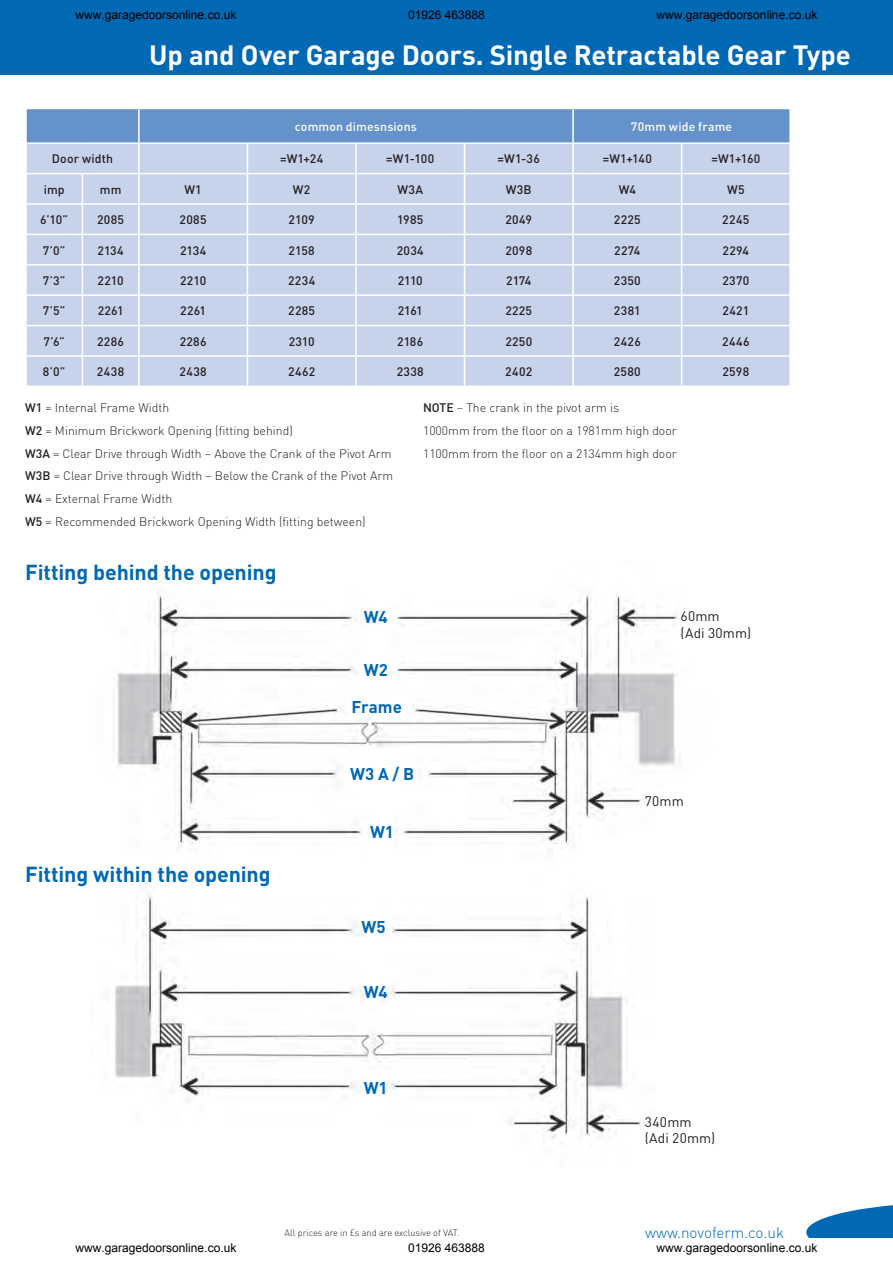
<style>
.page{position:relative;width:893px;height:1263px;background:#fff}
.page>*{position:absolute;margin:0;border:0;box-sizing:border-box;transform-origin:0 0}
.t1{font:700 27.6px "DIN";letter-spacing:-.005em;color:#fff}
.t2{font:700 21.45px "DIN";letter-spacing:-.005em;color:#0168b3}
.t3{font:700 16.8px "DIN";color:#0168b3}
.t4{font:300 15.3px "DIN";color:#0168b3}
.t5{font:13.8px/16.8px "DIN";color:#231f20}
.t6{font:300 12.3px/22.6px "DIN";color:#231f20}
.t7{font:500 12.3px "DIN";letter-spacing:.02em;color:#231f20}
.t8{font:500 12.3px "DIN";letter-spacing:.01em;color:#fff}
.t9{font:12px "Arial";color:#000}
.t10{font:300 9.15px "DIN";color:#231f20}
.s1{font-weight:500}
</style>
<div class="page">
<svg style="left:806px;top:1205px;width:87px;height:32px"></svg>
<div style="left:0;top:0;width:893px;height:75px;background:#0168b3"></div>
<svg style="left:26px;top:108px;width:764px;height:278px;background:#becee8"></svg>
<hr style="left:789px;top:357px;width:2px;height:29px;background:#fff">
<img style="left:113px;top:593px;width:567px;height:546px">
<p class="t9" style="left:76px;top:7px;width:162px">www.garagedoorsonline.co.uk</p>
<p class="t9" style="left:408px;top:7px;width:78px">01926 463888</p>
<p class="t9" style="left:657px;top:7px;width:162px">www.garagedoorsonline.co.uk</p>
<p class="t1" style="left:149px;top:37px;width:703px">Up and Over Garage Doors. Single Retractable Gear Type</p>
<p class="t8" style="left:295px;top:119px;width:124px">common dimesnsions</p>
<p class="t8" style="left:631px;top:119px;width:103px">70mm wide frame</p>
<p class="t7" style="left:52px;top:151px;width:62px">Door width</p>
<p class="t7" style="left:280px;top:151px;width:45px">=W1+24</p>
<p class="t7" style="left:386px;top:151px;width:50px">=W1-100</p>
<p class="t7" style="left:498px;top:151px;width:44px">=W1-36</p>
<p class="t7" style="left:603px;top:151px;width:51px">=W1+140</p>
<p class="t7" style="left:711px;top:151px;width:50px">=W1+160</p>
<p class="t7" style="left:44px;top:182px;width:22px">imp</p>
<p class="t7" style="left:100px;top:182px;width:23px">mm</p>
<p class="t7" style="left:184px;top:182px;width:19px">W1</p>
<p class="t7" style="left:293px;top:182px;width:19px">W2</p>
<p class="t7" style="left:397px;top:182px;width:27px">W3A</p>
<p class="t7" style="left:506px;top:182px;width:27px">W3B</p>
<p class="t7" style="left:619px;top:182px;width:19px">W4</p>
<p class="t7" style="left:727px;top:182px;width:19px">W5</p>
<p class="t7" style="left:40px;top:212px;width:29px">6’10”</p>
<p class="t7" style="left:97px;top:212px;width:29px">2085</p>
<p class="t7" style="left:180px;top:212px;width:29px">2085</p>
<p class="t7" style="left:289px;top:212px;width:28px">2109</p>
<p class="t7" style="left:397px;top:212px;width:28px">1985</p>
<p class="t7" style="left:505px;top:212px;width:28px">2049</p>
<p class="t7" style="left:614px;top:212px;width:28px">2225</p>
<p class="t7" style="left:722px;top:212px;width:29px">2245</p>
<p class="t7" style="left:43px;top:242px;width:24px">7’0”</p>
<p class="t7" style="left:98px;top:242px;width:28px">2134</p>
<p class="t7" style="left:180px;top:242px;width:28px">2134</p>
<p class="t7" style="left:289px;top:242px;width:28px">2158</p>
<p class="t7" style="left:397px;top:242px;width:29px">2034</p>
<p class="t7" style="left:505px;top:242px;width:28px">2098</p>
<p class="t7" style="left:614px;top:242px;width:28px">2274</p>
<p class="t7" style="left:723px;top:242px;width:28px">2294</p>
<p class="t7" style="left:43px;top:273px;width:24px">7’3”</p>
<p class="t7" style="left:98px;top:273px;width:28px">2210</p>
<p class="t7" style="left:180px;top:273px;width:28px">2210</p>
<p class="t7" style="left:288px;top:273px;width:29px">2234</p>
<p class="t7" style="left:398px;top:273px;width:27px">2110</p>
<p class="t7" style="left:506px;top:273px;width:27px">2174</p>
<p class="t7" style="left:614px;top:273px;width:28px">2350</p>
<p class="t7" style="left:722px;top:273px;width:28px">2370</p>
<p class="t7" style="left:43px;top:303px;width:24px">7’5”</p>
<p class="t7" style="left:98px;top:303px;width:27px">2261</p>
<p class="t7" style="left:180px;top:303px;width:27px">2261</p>
<p class="t7" style="left:288px;top:303px;width:28px">2285</p>
<p class="t7" style="left:398px;top:303px;width:26px">2161</p>
<p class="t7" style="left:505px;top:303px;width:28px">2225</p>
<p class="t7" style="left:614px;top:303px;width:28px">2381</p>
<p class="t7" style="left:722px;top:303px;width:28px">2421</p>
<p class="t7" style="left:44px;top:333px;width:23px">7’6”</p>
<p class="t7" style="left:97px;top:333px;width:28px">2286</p>
<p class="t7" style="left:180px;top:333px;width:28px">2286</p>
<p class="t7" style="left:289px;top:333px;width:28px">2310</p>
<p class="t7" style="left:397px;top:333px;width:28px">2186</p>
<p class="t7" style="left:505px;top:333px;width:28px">2250</p>
<p class="t7" style="left:614px;top:333px;width:29px">2426</p>
<p class="t7" style="left:722px;top:333px;width:29px">2446</p>
<p class="t7" style="left:43px;top:364px;width:24px">8’0”</p>
<p class="t7" style="left:97px;top:364px;width:29px">2438</p>
<p class="t7" style="left:179px;top:364px;width:29px">2438</p>
<p class="t7" style="left:288px;top:364px;width:29px">2462</p>
<p class="t7" style="left:397px;top:364px;width:29px">2338</p>
<p class="t7" style="left:505px;top:364px;width:29px">2402</p>
<p class="t7" style="left:614px;top:364px;width:28px">2580</p>
<p class="t7" style="left:723px;top:364px;width:28px">2598</p>
<p class="t6" style="left:25px;top:396px;width:369px"><span class="s1">W1</span> = Internal Frame Width<br><span class="s1">W2</span> = Minimum Brickwork Opening (fitting behind)<br><span class="s1">W3A</span> = Clear Drive through Width – Above the Crank of the Pivot Arm <span class="s1">W3B</span> = Clear Drive through Width – Below the Crank of the Pivot Arm <span class="s1">W4</span> = External Frame Width<br><span class="s1">W5</span> = Recommended Brickwork Opening Width (fitting between)</p>
<p class="t6" style="left:423px;top:396px;width:255px"><span class="s1">NOTE</span> – The crank in the pivot arm is<br>1000mm from the floor on a 1981mm high door<br>1100mm from the floor on a 2134mm high door</p>
<p class="t2" style="left:25px;top:559px;width:253px">Fitting behind the opening</p>
<p class="t2" style="left:25px;top:860px;width:247px">Fitting within the opening</p>
<p class="t3" style="left:364px;top:606px;width:25px">W4</p>
<p class="t3" style="left:364px;top:659px;width:26px">W2</p>
<p class="t3" style="left:351px;top:696px;width:52px">Frame</p>
<p class="t3" style="left:350px;top:763px;width:66px">W3 A / B</p>
<p class="t3" style="left:370px;top:821px;width:25px">W1</p>
<p class="t3" style="left:361px;top:916px;width:26px">W5</p>
<p class="t3" style="left:364px;top:980px;width:25px">W4</p>
<p class="t3" style="left:364px;top:1077px;width:25px">W1</p>
<p class="t10" style="left:285px;top:1227px;width:176px">All prices are in £s and are exclusive of VAT.</p>
<p class="t5" style="left:680px;top:607px;width:72px">60mm<br>(Adi 30mm)</p>
<p class="t5" style="left:645px;top:792px;width:41px">70mm</p>
<p class="t5" style="left:645px;top:1113px;width:72px">340mm (Adi 20mm)</p>
<p class="t4" style="left:645px;top:1223px;width:141px">www.novoferm.co.uk</p>
<p class="t9" style="left:76px;top:1240px;width:162px">www.garagedoorsonline.co.uk</p>
<p class="t9" style="left:408px;top:1240px;width:78px">01926 463888</p>
<p class="t9" style="left:657px;top:1240px;width:162px">www.garagedoorsonline.co.uk</p>
</div>
